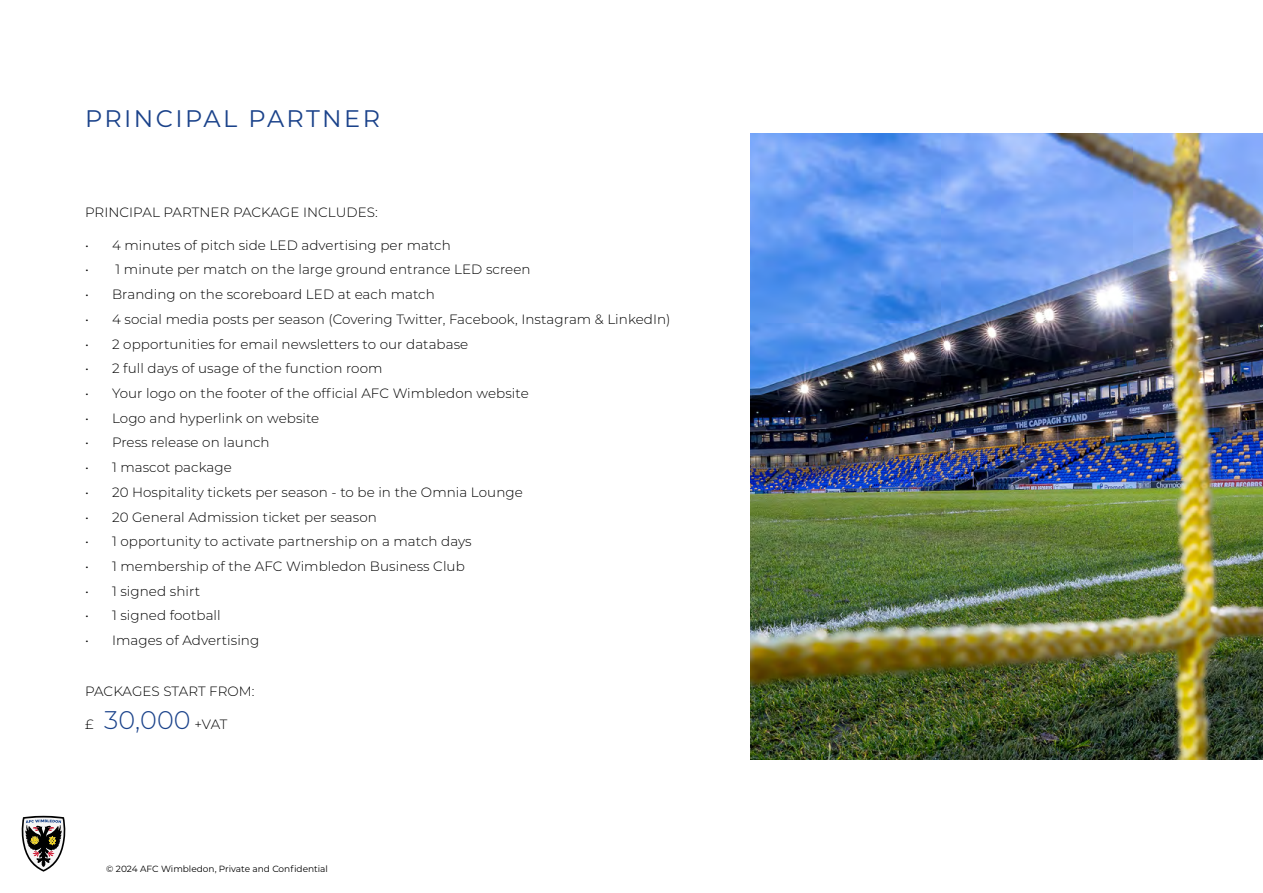
<style>
.page{position:relative;width:1263px;height:893px;background:#fff}
.page>*{position:absolute;margin:0;border:0;box-sizing:border-box;transform-origin:0 0}
.t1{font:300 25.5px "Montserrat";color:#1a428a}
.t2{font:24px "Montserrat";letter-spacing:.1em;color:#1a428a}
.t3{font:300 13.5px "Montserrat";letter-spacing:.005em;color:#000}
.t4{font:9px "Montserrat";color:#000}
.s1{font-size:13.5px;color:#000}
</style>
<div class="page">
<svg style="left:22px;top:816px;width:44px;height:56px"></svg>
<img style="left:751px;top:133px;width:512px;height:626px">
<h2 class="t2" style="left:85px;top:102px;width:296px">PRINCIPAL PARTNER</h2>
<p class="t3" style="left:85px;top:203px;width:294px">PRINCIPAL PARTNER PACKAGE INCLUDES:</p>
<p class="t3" style="left:85px;top:236px;width:367px">• 4 minutes of pitch side LED advertising per match</p>
<p class="t3" style="left:85px;top:260px;width:447px">• 1 minute per match on the large ground entrance LED screen</p>
<p class="t3" style="left:85px;top:285px;width:351px">• Branding on the scoreboard LED at each match</p>
<p class="t3" style="left:85px;top:310px;width:587px">• 4 social media posts per season (Covering Twitter, Facebook, Instagram &amp; LinkedIn)</p>
<p class="t3" style="left:85px;top:335px;width:385px">• 2 opportunities for email newsletters to our database</p>
<p class="t3" style="left:85px;top:359px;width:299px">• 2 full days of usage of the function room</p>
<p class="t3" style="left:85px;top:384px;width:445px">• Your logo on the footer of the official AFC Wimbledon website</p>
<p class="t3" style="left:85px;top:409px;width:236px">• Logo and hyperlink on website</p>
<p class="t3" style="left:85px;top:433px;width:186px">• Press release on launch</p>
<p class="t3" style="left:85px;top:458px;width:148px">• 1 mascot package</p>
<p class="t3" style="left:85px;top:483px;width:439px">• 20 Hospitality tickets per season - to be in the Omnia Lounge</p>
<p class="t3" style="left:85px;top:508px;width:293px">• 20 General Admission ticket per season</p>
<p class="t3" style="left:85px;top:532px;width:388px">• 1 opportunity to activate partnership on a match days</p>
<p class="t3" style="left:85px;top:557px;width:381px">• 1 membership of the AFC Wimbledon Business Club</p>
<p class="t3" style="left:85px;top:582px;width:116px">• 1 signed shirt</p>
<p class="t3" style="left:85px;top:606px;width:137px">• 1 signed football</p>
<p class="t3" style="left:85px;top:631px;width:176px">• Images of Advertising</p>
<p class="t3" style="left:85px;top:682px;width:171px">PACKAGES START FROM:</p>
<h1 class="t1" style="left:85px;top:702px;width:144px"><span class="s1">£</span> 30,000 <span class="s1">+VAT</span></h1>
<p class="t4" style="left:106px;top:862px;width:223px">© 2024 AFC Wimbledon, Private and Confidential</p>
</div>
